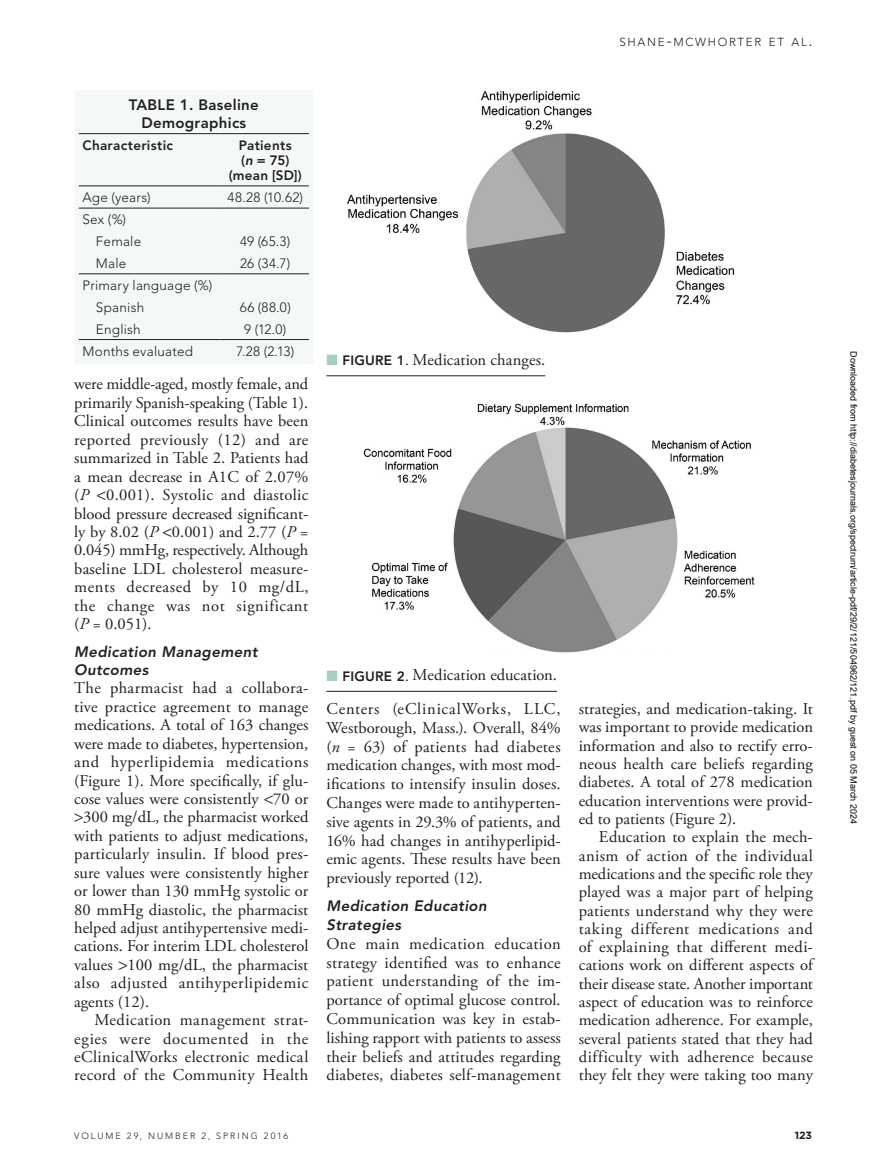
<style>
.page{position:relative;width:885px;height:1175px;background:#fff}
.page>*{position:absolute;margin:0;border:0;box-sizing:border-box;transform-origin:0 0}
.BODY_-_1st_PARA{font:16.5px/18.5px "Adobe Garamond Pro";letter-spacing:.005em;color:#231f20;text-align:justify}
.BODY_-_2nd_PARA{font:16.5px/18.3px "Adobe Garamond Pro";letter-spacing:.005em;color:#231f20;text-align:justify}
.BODY_-_1st_PARA-2{font:16.5px "Adobe Garamond Pro";letter-spacing:.03em;color:#231f20}
.BODY_-_1st_PARA-3{font:16.5px "Adobe Garamond Pro";letter-spacing:.035em;color:#231f20}
.BODY_-_1st_PARA-4{font:16.5px "Adobe Garamond Pro";letter-spacing:.025em;color:#231f20}
.H2_-_BOLD_ITALIC{font:italic 800 15px/18.5px "Avenir LT Std";letter-spacing:.025em;color:#231f20}
.TABLE_TITLE{font:800 15px/18px "Avenir LT Std";letter-spacing:.02em;color:#231f20;text-align:center}
.TABLE_COPY_-_LEFT_AL{font:300 13.5px "Avenir LT Std";letter-spacing:.015em;color:#231f20}
.TABLE_BOLD_-_LEFT_AL{font:800 13.5px/15px "Avenir LT Std";letter-spacing:.02em;color:#231f20;text-align:center}
.TABLE_COPY_-_INDENTE{font:300 13.5px "Avenir LT Std";letter-spacing:.015em;color:#231f20}
.t1{font:300 11.55px "Avenir LT Std";letter-spacing:.145em;color:#231f20}
.t2{font:700 10.5px "Gotham";color:#231f20}
.t3{font:9px "Arial";color:#000}
.t4{font:300 9px "Avenir LT Std";letter-spacing:.22em;color:#231f20}
.s1{font-size:16.5px}
.s2{font-style:italic}
.s3{color:#a7cfbd}
.s4{font-family:"Avenir LT Std";font-weight:800;font-size:13.5px}
.s5{font-size:15px}
</style>
<div class="page">
<div style="left:79px;top:94px;width:230px;height:265px;background:#f4f9f7"></div>
<hr style="left:74px;top:90px;width:145px;height:4px;background:#f4f9f7">
<div style="left:74px;top:94px;width:5px;height:40px;background:#f4f9f7"></div>
<hr style="left:219px;top:90px;width:94px;height:4px;background:#f4f9f7">
<hr style="left:309px;top:94px;width:4px;height:40px;background:#f4f9f7">
<div style="left:74px;top:134px;width:5px;height:52px;background:#f4f9f7"></div>
<hr style="left:309px;top:134px;width:4px;height:52px;background:#f4f9f7">
<div style="left:74px;top:186px;width:5px;height:22px;background:#f4f9f7"></div>
<hr style="left:309px;top:186px;width:4px;height:22px;background:#f4f9f7">
<div style="left:74px;top:208px;width:5px;height:66px;background:#f4f9f7"></div>
<hr style="left:309px;top:208px;width:4px;height:66px;background:#f4f9f7">
<div style="left:74px;top:274px;width:5px;height:65px;background:#f4f9f7"></div>
<hr style="left:309px;top:274px;width:4px;height:65px;background:#f4f9f7">
<div style="left:74px;top:339px;width:5px;height:20px;background:#f4f9f7"></div>
<hr style="left:309px;top:339px;width:4px;height:20px;background:#f4f9f7">
<div style="left:74px;top:359px;width:145px;height:5px;background:#f4f9f7"></div>
<div style="left:219px;top:359px;width:94px;height:5px;background:#f4f9f7"></div>
<hr style="left:79px;top:133px;width:140px;height:1px;background:#231f20">
<hr style="left:219px;top:133px;width:90px;height:1px;background:#231f20">
<hr style="left:79px;top:186px;width:140px;height:1px;background:#231f20">
<hr style="left:219px;top:186px;width:90px;height:1px;background:#231f20">
<hr style="left:79px;top:208px;width:140px;height:1px;background:#231f20">
<hr style="left:219px;top:208px;width:90px;height:1px;background:#231f20">
<hr style="left:79px;top:273px;width:140px;height:1px;background:#231f20">
<hr style="left:219px;top:273px;width:90px;height:1px;background:#231f20">
<hr style="left:79px;top:339px;width:140px;height:1px;background:#231f20">
<hr style="left:219px;top:339px;width:90px;height:1px;background:#231f20">
<img style="left:347px;top:91px;width:388px;height:242px">
<img style="left:363px;top:403px;width:392px;height:250px">
<hr style="left:326px;top:375px;width:219px;height:1px;background:#231f20">
<hr style="left:326px;top:691px;width:231px;height:1px;background:#231f20">
<p class="t1" style="left:619px;top:35px;width:195px">SHANE<span class="s1">-</span>MCWHORTER ET AL<span class="s1">.</span></p>
<p class="TABLE_TITLE" style="left:129px;top:95px;width:131px">TABLE 1. Baseline<br>Demographics</p>
<p class="TABLE_BOLD_-_LEFT_AL" style="left:82px;top:138px;width:92px">Characteristic</p>
<p class="TABLE_BOLD_-_LEFT_AL" style="left:229px;top:138px;width:75px">Patients<br>(<span class="s2">n</span> = 75) (mean [SD])</p>
<p class="TABLE_COPY_-_LEFT_AL" style="left:82px;top:189px;width:70px">Age (years)</p>
<p class="TABLE_COPY_-_LEFT_AL" style="left:227px;top:189px;width:77px">48.28 (10.62)</p>
<p class="TABLE_COPY_-_LEFT_AL" style="left:82px;top:212px;width:45px">Sex (%)</p>
<p class="TABLE_COPY_-_INDENTE" style="left:96px;top:233px;width:47px">Female</p>
<p class="TABLE_COPY_-_INDENTE" style="left:96px;top:255px;width:32px">Male</p>
<p class="TABLE_COPY_-_LEFT_AL" style="left:240px;top:233px;width:52px">49 (65.3)</p>
<p class="TABLE_COPY_-_LEFT_AL" style="left:240px;top:255px;width:52px">26 (34.7)</p>
<p class="TABLE_COPY_-_LEFT_AL" style="left:82px;top:277px;width:131px">Primary language (%)</p>
<p class="TABLE_COPY_-_INDENTE" style="left:96px;top:299px;width:50px">Spanish</p>
<p class="TABLE_COPY_-_INDENTE" style="left:96px;top:321px;width:46px">English</p>
<p class="TABLE_COPY_-_LEFT_AL" style="left:240px;top:299px;width:53px">66 (88.0)</p>
<p class="TABLE_COPY_-_LEFT_AL" style="left:244px;top:321px;width:43px">9 (12.0)</p>
<p class="TABLE_COPY_-_LEFT_AL" style="left:82px;top:343px;width:112px">Months evaluated</p>
<p class="TABLE_COPY_-_LEFT_AL" style="left:236px;top:343px;width:59px">7.28 (2.13)</p>
<p class="BODY_-_1st_PARA" style="left:74px;top:375px;width:236px">were middle-aged, mostly female, and primarily Spanish-speaking (Table 1).<br>Clinical outcomes results have been reported previously (12) and are summarized in Table 2. Patients had a mean decrease in A1C of 2.07% (<span class="s2">P</span> 0.001). Systolic and diastolic blood pressure decreased significant&shy;ly by 8.02 (<span class="s2">P</span> 0.001) and 2.77 (<span class="s2">P</span> = 0.045) mmHg, respectively. Although baseline LDL cholesterol measure&shy;ments decreased by 10 mg/dL, the change was not significant (<span class="s2">P</span> = 0.051).</p>
<p class="H2_-_BOLD_ITALIC" style="left:74px;top:642px;width:185px">Medication Management<br>Outcomes</p>
<p class="BODY_-_1st_PARA-4" style="left:74px;top:678px;width:236px">The pharmacist had a collabora-</p>
<p class="BODY_-_1st_PARA" style="left:74px;top:698px;width:236px">tive practice agreement to manage</p>
<p class="BODY_-_1st_PARA" style="left:74px;top:716px;width:236px">medications. A total of 163 changes</p>
<p class="BODY_-_1st_PARA" style="left:74px;top:735px;width:236px">were made to diabetes, hypertension,</p>
<p class="BODY_-_1st_PARA-3" style="left:74px;top:752px;width:236px">and hyperlipidemia medications</p>
<p class="BODY_-_1st_PARA" style="left:74px;top:771px;width:236px">(Figure 1). More specifically, if glu-</p>
<p class="BODY_-_1st_PARA" style="left:74px;top:790px;width:236px">cose values were consistently 70 or</p>
<p class="BODY_-_1st_PARA" style="left:83px;top:808px;width:226px">300 mg/dL, the pharmacist worked</p>
<p class="BODY_-_1st_PARA" style="left:74px;top:827px;width:236px">with patients to adjust medications,</p>
<p class="BODY_-_1st_PARA" style="left:74px;top:845px;width:236px">particularly insulin. If blood pres-</p>
<p class="BODY_-_1st_PARA" style="left:74px;top:863px;width:236px">sure values were consistently higher</p>
<p class="BODY_-_1st_PARA" style="left:74px;top:882px;width:236px">or lower than 130 mmHg systolic or</p>
<p class="BODY_-_1st_PARA" style="left:74px;top:900px;width:235px">80 mmHg diastolic, the pharmacist</p>
<p class="BODY_-_1st_PARA" style="left:74px;top:919px;width:236px">helped adjust antihypertensive medi-</p>
<p class="BODY_-_1st_PARA" style="left:74px;top:937px;width:236px">cations. For interim LDL cholesterol</p>
<p class="BODY_-_1st_PARA" style="left:74px;top:956px;width:235px">values 100 mg/dL, the pharmacist</p>
<p class="BODY_-_1st_PARA-2" style="left:74px;top:973px;width:235px">also adjusted antihyperlipidemic</p>
<p class="BODY_-_1st_PARA" style="left:74px;top:992px;width:76px">agents (12).</p>
<p class="BODY_-_2nd_PARA" style="left:74px;top:1011px;width:236px;text-indent:20px">Medication management strat&shy;egies were documented in the eClinicalWorks electronic medical record of the Community Health</p>
<p class="BODY_-_2nd_PARA" style="left:326px;top:351px;width:220px"><span class="s3">■</span> <span class="s4">FIGURE 1</span><span class="s5">.</span> Medication changes.</p>
<p class="BODY_-_2nd_PARA" style="left:326px;top:666px;width:232px"><span class="s3">■</span> <span class="s4">FIGURE 2</span><span class="s5">.</span> Medication education.</p>
<p class="BODY_-_2nd_PARA" style="left:326px;top:700px;width:236px;line-height:18.8px">Centers (eClinicalWorks, LLC, Westborough, Mass.). Overall, 84% (<span class="s2">n</span> = 63) of patients had diabetes medication changes, with most mod&shy;ifications to intensify insulin doses.<br>Changes were made to antihyperten&shy;sive agents in 29.3% of patients, and 16% had changes in antihyperlipid&shy;emic agents. These results have been previously reported (12).</p>
<p class="H2_-_BOLD_ITALIC" style="left:326px;top:896px;width:162px">Medication Education<br>Strategies</p>
<p class="BODY_-_1st_PARA" style="left:326px;top:934px;width:236px">One main medication education strategy identified was to enhance patient understanding of the im&shy;portance of optimal glucose control.<br>Communication was key in estab&shy;lishing rapport with patients to assess their beliefs and attitudes regarding diabetes, diabetes self-management</p>
<p class="BODY_-_1st_PARA" style="left:578px;top:700px;width:236px">strategies, and medication-taking. It was important to provide medication information and also to rectify erro&shy;neous health care beliefs regarding diabetes. A total of 278 medication education interventions were provid&shy;ed to patients (Figure 2).</p>
<p class="BODY_-_2nd_PARA" style="left:578px;top:828px;width:236px;text-indent:20px">Education to explain the mech&shy;anism of action of the individual medications and the specific role they played was a major part of helping patients understand why they were taking different medications and of explaining that different medi&shy;cations work on different aspects of their disease state. Another important aspect of education was to reinforce medication adherence. For example, several patients stated that they had difficulty with adherence because they felt they were taking too many</p>
<p class="t4" style="left:74px;top:1130px;width:215px">VOLUME 29, NUMBER 2, SPRING 2016</p>
<p class="t2" style="left:794px;top:1128px;width:19px">123</p>
<p class="t3" style="left:856px;top:351px;width:473px;rotate:90deg">Downloaded from http://diabetesjournals.org/spectrum/article-pdf/29/2/121/504962/121.pdf by guest on 05 March 2024</p>
</div>
